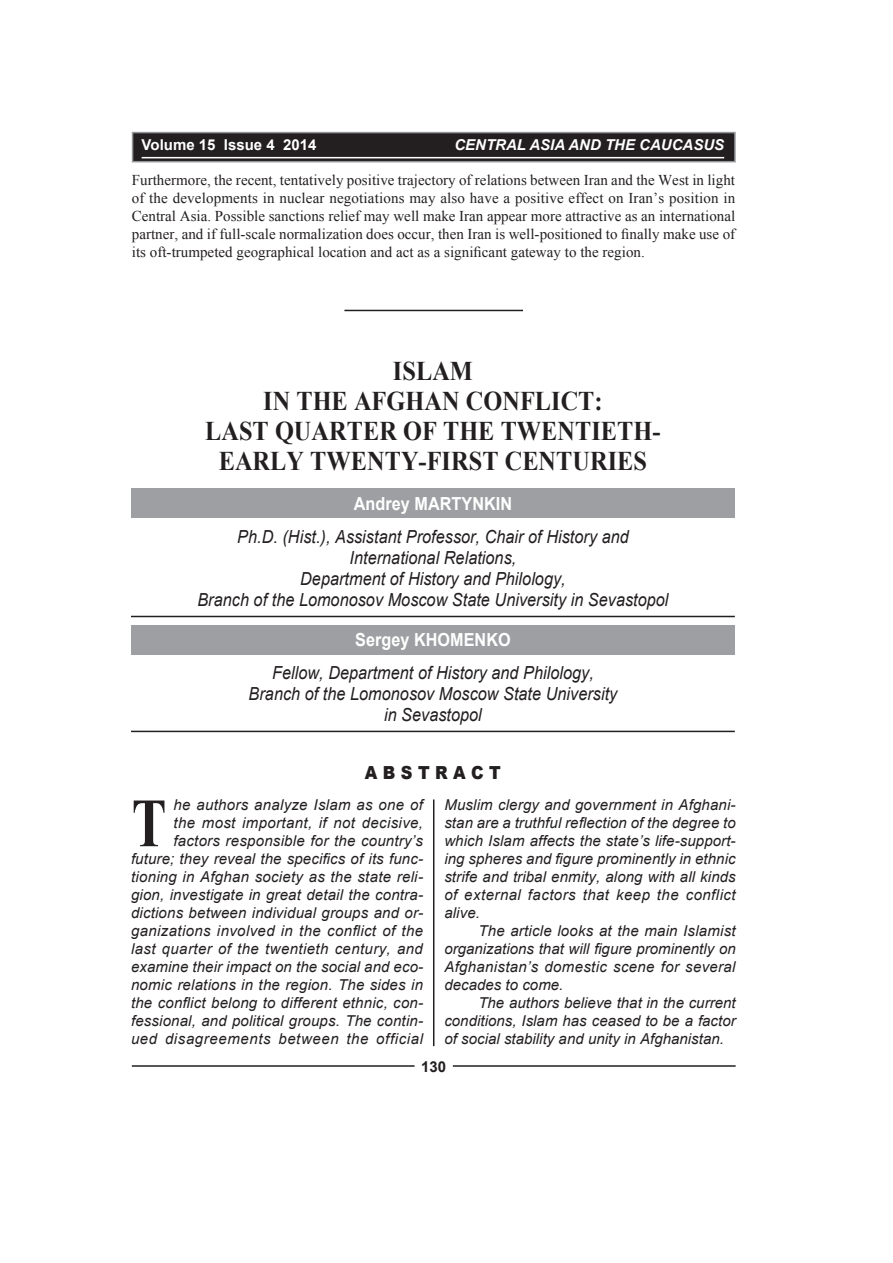
<style>
.page{position:relative;width:893px;height:1263px;background:#fff}
.page>*{position:absolute;margin:0;border:0;box-sizing:border-box;transform-origin:0 0}
.буквица{font:700 69px "Times New Roman";color:#231f20;scale:.75 1}
.заголовок{font:700 27px/30px "Times New Roman";color:#231f20;text-align:center;scale:.9 1}
.автор_1{font:italic 18px/21px "Arial";letter-spacing:.005em;color:#231f20;text-align:center;scale:.9 1}
.автор{font:700 18px "Arial";letter-spacing:.005em;color:#fff;scale:.9 1}
.заголовок_-_резюме{font:900 18px "Arial";letter-spacing:.335em;color:#231f20;scale:.9 1}
.резюме{font:italic 15px/18px "Arial";letter-spacing:.015em;color:#231f20;text-align:justify}
.t1{font:15px/18.1px "Times New Roman";color:#231f20;text-align:justify}
.t2{font:italic 700 15px "Arial";color:#fff}
.t3{font:700 15px "Arial";color:#fff}
.t4{font:700 15px "Arial";color:#231f20}
</style>
<div class="page">
<hr style="left:132px;top:1065px;width:283px;height:2px;background:#231f20">
<hr style="left:453px;top:1065px;width:283px;height:2px;background:#231f20">
<div style="left:133px;top:133px;width:602px;height:29px;background:#231f20"></div>
<div style="left:132px;top:132px;width:604px;height:30px;border:2px solid #939598"></div>
<hr style="left:142px;top:157px;width:582px;height:1px;background:#fff">
<div style="left:131px;top:488px;width:604px;height:30px;background:#9d9fa2"></div>
<div style="left:131px;top:625px;width:604px;height:30px;background:#9d9fa2"></div>
<hr style="left:131px;top:616px;width:604px;height:1px;background:#231f20">
<hr style="left:131px;top:731px;width:604px;height:1px;background:#231f20">
<hr style="left:344px;top:310px;width:179px;height:1px;background:#231f20">
<hr style="left:433px;top:799px;width:1px;height:247px;background:#231f20">
<p class="t3" style="left:142px;top:135px;width:176px">Volume 15 Issue 4 2014</p>
<p class="t2" style="left:454px;top:135px;width:271px">CENTRAL ASIA AND THE CAUCASUS</p>
<p class="t1" style="left:132px;top:170px;width:605px">Furthermore, the recent, tentatively positive trajectory of relations between Iran and the West in light of the developments in nuclear negotiations may also have a positive effect on Iran’s position in Central Asia. Possible sanctions relief may well make Iran appear more attractive as an international partner, and if full-scale normalization does occur, then Iran is well-positioned to finally make use of its oft-trumpeted geographical location and act as a significant gateway to the region.</p>
<p class="заголовок" style="left:205px;top:356px;width:507px">ISLAM<br>IN THE AFGHAN CONFLICT:<br>LAST QUARTER OF THE TWENTIETH-<br>EARLY TWENTY-FIRST CENTURIES</p>
<p class="автор" style="left:354px;top:491px;width:177px">Andrey MARTYNKIN</p>
<p class="автор_1" style="left:197px;top:527px;width:525px">Ph.D. (Hist.), Assistant Professor, Chair of History and International Relations,<br>Department of History and Philology,<br>Branch of the Lomonosov Moscow State University in Sevastopol</p>
<p class="автор" style="left:355px;top:627px;width:174px">Sergey KHOMENKO</p>
<p class="автор_1" style="left:249px;top:663px;width:411px">Fellow, Department of History and Philology,<br>Branch of the Lomonosov Moscow State University in Sevastopol</p>
<p class="заголовок_-_резюме" style="left:365px;top:759px;width:153px">ABSTRACT</p>
<p class="резюме" style="left:131px;top:796px;width:294px;text-align:right">he authors analyze Islam as one of<br>the most important, if not decisive, factors responsible for the country’s future; they reveal the specifics of its func&shy;tioning in Afghan society as the state reli&shy;gion, investigate in great detail the contra&shy;dictions between individual groups and or&shy;ganizations involved in the conflict of the last quarter of the twentieth century, and examine their impact on the social and eco&shy;nomic relations in the region. The sides in the conflict belong to different ethnic, con&shy;fessional, and political groups. The contin&shy;ued disagreements between the official</p>
<p class="резюме" style="left:444px;top:796px;width:293px">Muslim clergy and government in Afghani&shy;stan are a truthful reflection of the degree to which Islam affects the state’s life-support&shy;ing spheres and figure prominently in ethnic strife and tribal enmity, along with all kinds of external factors that keep the conflict alive.</p>
<p class="буквица" style="left:132px;top:775px;width:48px">T</p>
<p class="резюме" style="left:444px;top:922px;width:293px;text-indent:34px">The article looks at the main Islamist organizations that will figure prominently on Afghanistan’s domestic scene for several decades to come.</p>
<p class="резюме" style="left:444px;top:994px;width:293px;text-indent:34px">The authors believe that in the current conditions, Islam has ceased to be a factor of social stability and unity in Afghanistan.</p>
<p class="t4" style="left:421px;top:1057px;width:27px">130</p>
</div>
